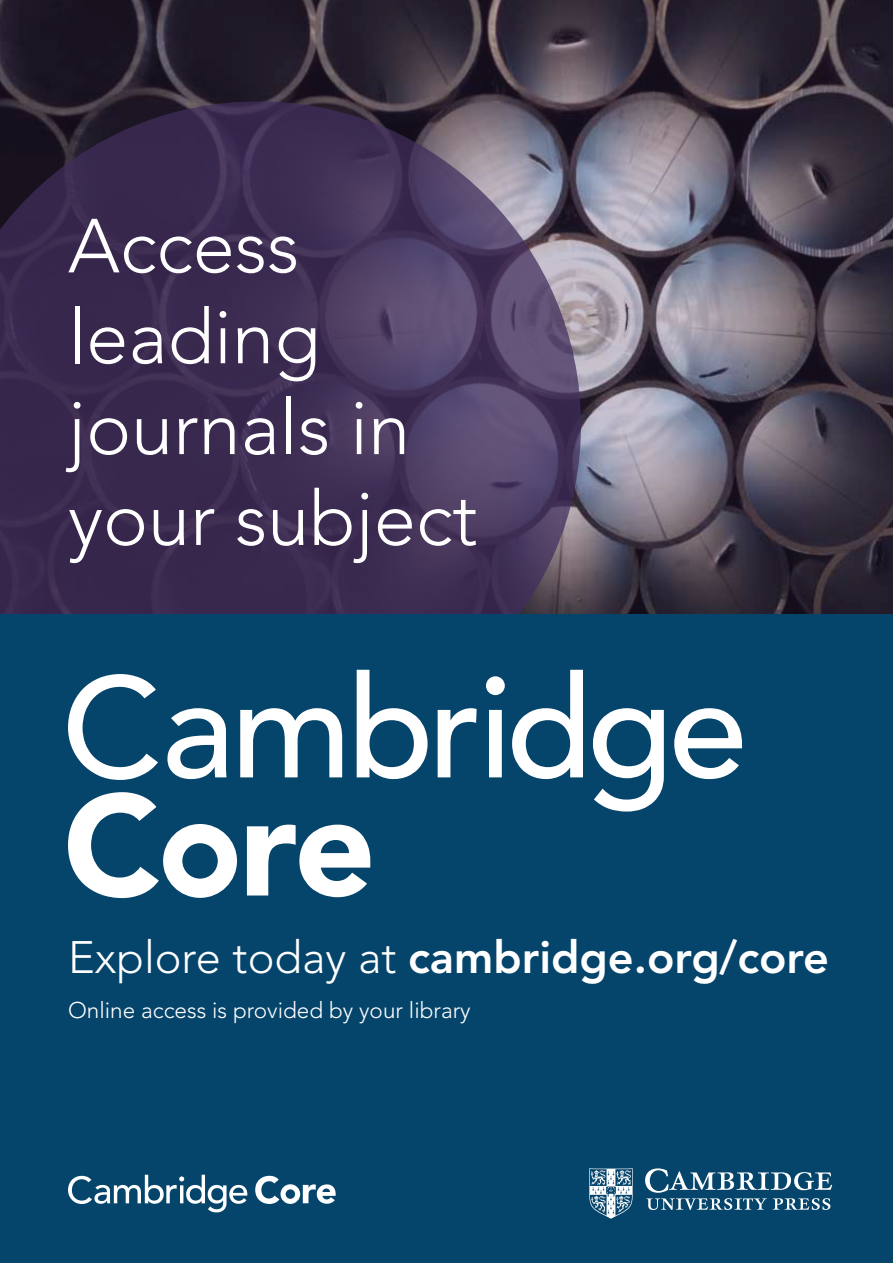
<style>
.page{position:relative;width:893px;height:1263px;background:#fff}
.page>*{position:absolute;margin:0;border:0;box-sizing:border-box;transform-origin:0 0}
.t1{font:300 75.75px/90.9px "Avenir";color:#fff}
.t2{font:800 45.15px "Avenir";color:#fff}
.t3{font:300 22.5px "Avenir";color:#fff}
.s1{font-weight:300}
</style>
<div class="page">
<img style="left:0;top:0;width:893px;height:614px">
<img style="left:0;top:101px;width:581px;height:513px">
<div style="left:0;top:614px;width:893px;height:649px;background:#05446b"></div>
<svg style="left:589px;top:1168px;width:243px;height:51px"></svg>
<svg style="left:68px;top:674px;width:90px;height:106px"></svg>
<svg style="left:167px;top:708px;width:60px;height:71px"></svg>
<svg style="left:240px;top:708px;width:102px;height:69px"></svg>
<svg style="left:357px;top:670px;width:71px;height:109px"></svg>
<svg style="left:438px;top:708px;width:39px;height:69px"></svg>
<svg style="left:486px;top:676px;width:19px;height:101px"></svg>
<svg style="left:512px;top:670px;width:71px;height:109px"></svg>
<svg style="left:593px;top:708px;width:71px;height:103px"></svg>
<svg style="left:674px;top:708px;width:68px;height:71px"></svg>
<svg style="left:68px;top:792px;width:169px;height:106px"></svg>
<svg style="left:247px;top:825px;width:123px;height:72px"></svg>
<svg style="left:68px;top:1175px;width:179px;height:37px"></svg>
<svg style="left:255px;top:1176px;width:81px;height:28px"></svg>
<h1 class="t1" style="left:68px;top:201px;width:411px">Access leading journals in your subject</h1>
<h2 class="t2" style="left:68px;top:930px;width:763px"><span class="s1">Explore today at</span> cambridge.org/core</h2>
<p class="t3" style="left:68px;top:997px;width:404px">Online access is provided by your library</p>
</div>
